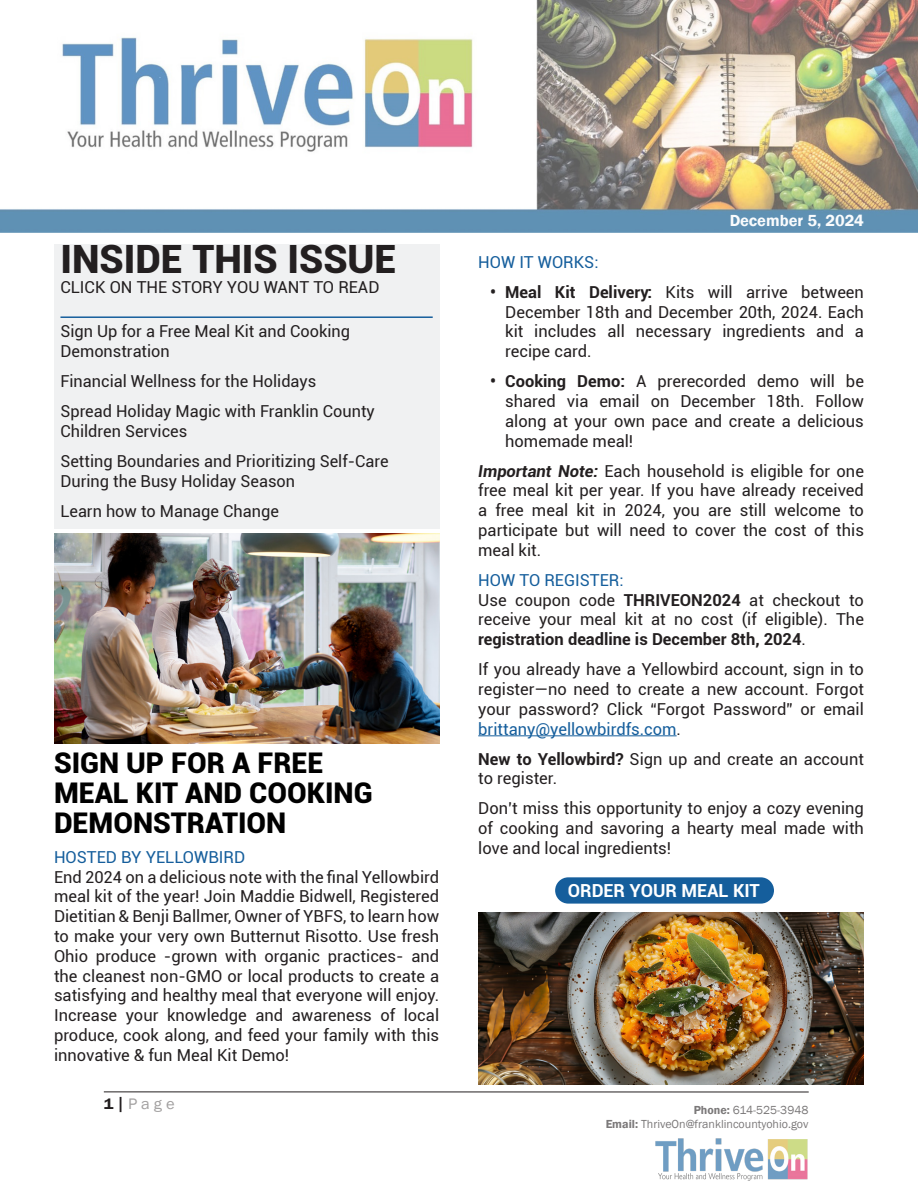
<style>
.page{position:relative;width:918px;height:1188px;background:#fff}
.page>*{position:absolute;margin:0;border:0;box-sizing:border-box;transform-origin:0 0}
.t1{font:900 39px "Roboto";color:#231f20}
.t2{font:900 28.5px/30px "Roboto";color:#000}
.t3{font:700 18px "Roboto";color:#fff}
.t4{font:16.5px/19.8px "Roboto";color:#231f20;text-align:justify}
.t5{font:16.5px "Roboto";color:#155e9c}
.t6{font:600 16.5px "Franklin Gothic";color:#fff}
.t7{font:15.6px "Franklin Gothic";color:#a3a1a1;scale:1.05 1}
.t8{font:12px/14.4px "Franklin Gothic";color:#231f20;text-align:right}
.s1{font-weight:600;font-size:15.3px;color:#231f20}
.s2{font-weight:600;font-size:18px;color:#231f20}
.s3{font-weight:700}
.s4{font-weight:700;font-style:italic}
.s5{color:#155e9c}
.s6{font-weight:600}
</style>
<div class="page">
<img style="left:655px;top:1138px;width:153px;height:43px">
<hr style="left:104px;top:1092px;width:705px;height:1px;background:#231f20">
<img style="left:0;top:0;width:918px;height:232px">
<div style="left:54px;top:244px;width:385px;height:284px;background:#f0f1f2"></div>
<hr style="left:60px;top:316px;width:373px;height:2px;background:#155e9c">
<img style="left:54px;top:534px;width:385px;height:209px">
<hr style="left:478px;top:735px;width:199px;height:1px;background:#155e9c">
<div style="left:555px;top:877px;width:219px;height:27px;background:#155e9c;border-radius:13px"></div>
<img style="left:479px;top:913px;width:385px;height:172px">
<p class="t1" style="left:60px;top:232px;width:337px">INSIDE THIS ISSUE</p>
<p class="t4" style="left:60px;top:277px;width:321px">CLICK ON THE STORY YOU WANT TO READ</p>
<p class="t4" style="left:60px;top:321px;width:291px">Sign Up for a Free Meal Kit and Cooking<br>Demonstration</p>
<p class="t4" style="left:60px;top:371px;width:257px">Financial Wellness for the Holidays</p>
<p class="t4" style="left:60px;top:401px;width:316px">Spread Holiday Magic with Franklin County<br>Children Services</p>
<p class="t4" style="left:60px;top:451px;width:330px">Setting Boundaries and Prioritizing Self-Care<br>During the Busy Holiday Season</p>
<p class="t4" style="left:60px;top:500px;width:220px">Learn how to Manage Change</p>
<p class="t2" style="left:54px;top:747px;width:320px">SIGN UP FOR A FREE<br>MEAL KIT AND COOKING<br>DEMONSTRATION</p>
<p class="t5" style="left:54px;top:845px;width:193px">HOSTED BY YELLOWBIRD</p>
<p class="t4" style="left:54px;top:866px;width:387px">End 2024 on a delicious note with the final Yellowbird meal kit of the year! Join Maddie Bidwell, Registered Dietitian &amp; Benji Ballmer, Owner of YBFS, to learn how to make your very own Butternut Risotto. Use fresh Ohio produce -grown with organic practices- and the cleanest non-GMO or local products to create a satisfying and healthy meal that everyone will enjoy.<br>Increase your knowledge and awareness of local produce, cook along, and feed your family with this innovative &amp; fun Meal Kit Demo!</p>
<p class="t7" style="left:104px;top:1094px;width:69px"><span class="s1">1</span><span class="s2">|</span> Page</p>
<p class="t6" style="left:729px;top:210px;width:136px">December 5, 2024</p>
<p class="t5" style="left:478px;top:250px;width:122px">HOW IT WORKS:</p>
<p class="t4" style="left:505px;top:281px;width:360px;text-indent:-15px"><span class="s3">• Meal Kit Delivery:</span> Kits will arrive between December 18th and December 20th, 2024. Each kit includes all necessary ingredients and a recipe card.</p>
<p class="t4" style="left:505px;top:371px;width:360px;text-indent:-15px"><span class="s3">• Cooking Demo:</span> A prerecorded demo will be shared via email on December 18th. Follow along at your own pace and create a delicious homemade meal!</p>
<p class="t4" style="left:478px;top:460px;width:387px"><span class="s4">Important Note:</span> Each household is eligible for one free meal kit per year. If you have already received a free meal kit in 2024, you are still welcome to participate but will need to cover the cost of this meal kit.</p>
<p class="t5" style="left:478px;top:568px;width:147px">HOW TO REGISTER:</p>
<p class="t4" style="left:478px;top:589px;width:387px">Use coupon code <span class="s3">THRIVEON2024</span> at checkout to receive your meal kit at no cost (if eligible). The <span class="s3">registration deadline is December 8th, 2024</span>.</p>
<p class="t4" style="left:478px;top:659px;width:387px">If you already have a Yellowbird account, sign in to register—no need to create a new account. Forgot your password? Click “Forgot Password” or email <span class="s5">brittany@yellowbirdfs.com</span>.</p>
<p class="t4" style="left:478px;top:748px;width:387px"><span class="s3">New to Yellowbird?</span> Sign up and create an account to register.</p>
<p class="t4" style="left:478px;top:798px;width:387px">Don’t miss this opportunity to enjoy a cozy evening of cooking and savoring a hearty meal made with love and local ingredients!</p>
<p class="t3" style="left:568px;top:878px;width:194px">ORDER YOUR MEAL KIT</p>
<p class="t8" style="left:605px;top:1103px;width:204px"><span class="s6">Phone:</span> 614-525-3948<br><span class="s6">Email:</span> ThriveOn@franklincountyohio.gov</p>
</div>
